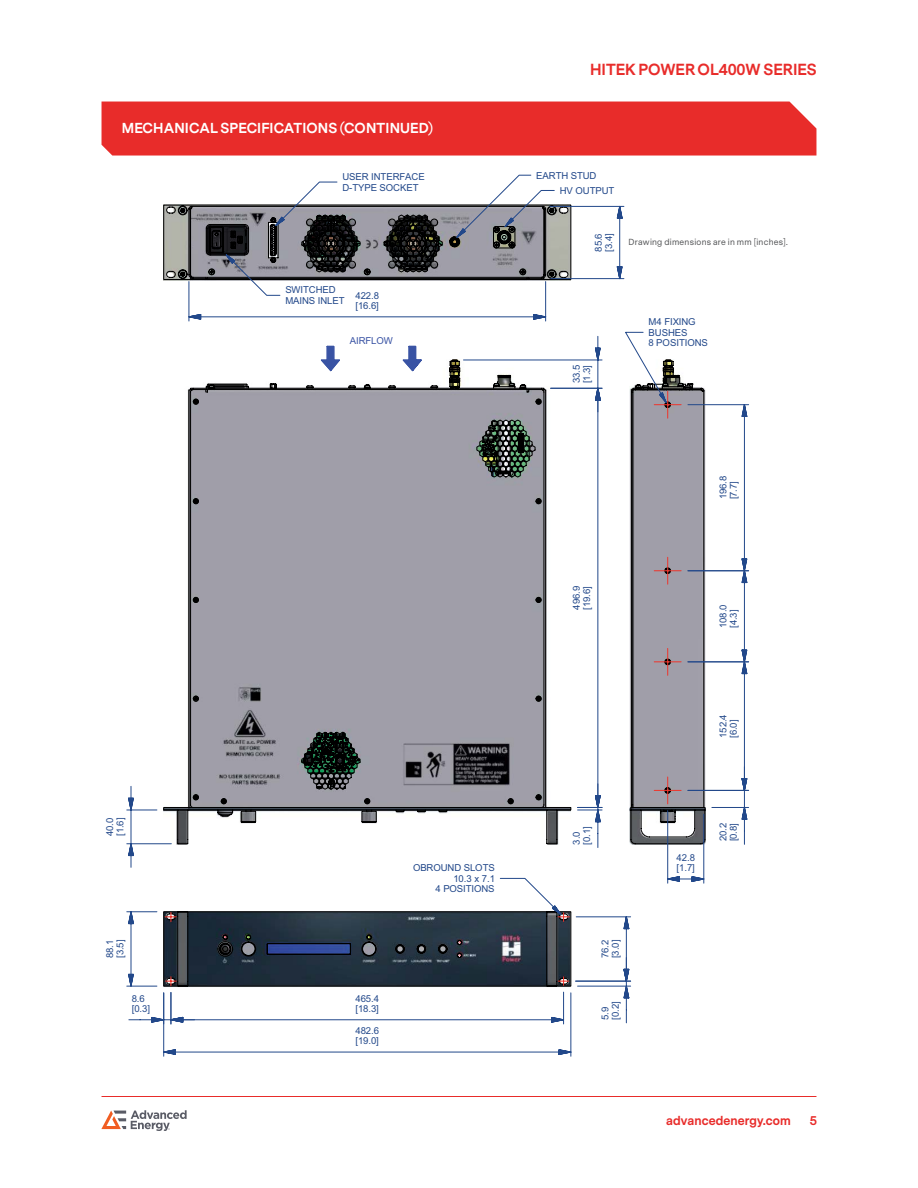
<style>
.page{position:relative;width:918px;height:1188px;background:#fff}
.page>*{position:absolute;margin:0;border:0;box-sizing:border-box;transform-origin:0 0}
.t1{font:700 15px "Messina Sans";color:#e82c2a}
.t2{font:700 13.5px "Messina Sans";letter-spacing:.01em;color:#fff}
.t3{font:700 12px "Messina Sans";letter-spacing:.01em;color:#e82c2a}
.t4{font:9.6px/10.4px "Arial";letter-spacing:-.01em;color:#22488a}
.t5{font:9.6px "Arial";letter-spacing:-.01em;color:#3953a4}
.t6{font:8.25px "Messina Sans";letter-spacing:.03em;color:#58595b}
</style>
<div class="page">
<hr style="left:102px;top:1096px;width:714px;height:1px;background:#e82c2a">
<svg style="left:101px;top:1110px;width:86px;height:21px"></svg>
<div style="left:102px;top:102px;width:714px;height:54px;background:#e82c2a"></div>
<svg style="left:163px;top:175px;width:461px;height:146px"></svg>
<svg style="left:126px;top:332px;width:623px;height:725px"></svg>
<h2 class="t2" style="left:122px;top:119px;width:313px">MECHANICAL SPECIFICATIONS (CONTINUED)</h2>
<p class="t4" style="left:342px;top:172px;width:84px">USER INTERFACE<br>D-TYPE SOCKET</p>
<p class="t4" style="left:285px;top:285px;width:61px">SWITCHED<br>MAINS INLET</p>
<p class="t4" style="left:355px;top:291px;width:25px">422.8 [16.6]</p>
<p class="t5" style="left:350px;top:335px;width:45px">AIRFLOW</p>
<p class="t4" style="left:105px;top:836px;width:20px;rotate:-90deg">40 0. [1.6]</p>
<p class="t4" style="left:105px;top:958px;width:20px;rotate:-90deg">88 1. [3.5]</p>
<p class="t4" style="left:132px;top:993px;width:20px">8.6 [0.3]</p>
<p class="t4" style="left:356px;top:993px;width:25px">465.4 [18.3]</p>
<p class="t4" style="left:356px;top:1026px;width:25px">482.6 [19.0]</p>
<p class="t4" style="left:413px;top:863px;width:84px;text-align:right">OBROUND SLOTS<br>10.3 x 7.1<br>4 POSITIONS</p>
<h1 class="t1" style="left:590px;top:59px;width:228px">HITEK POWER OL400W SERIES</h1>
<p class="t4" style="left:536px;top:170px;width:62px">EARTH STUD</p>
<p class="t4" style="left:560px;top:185px;width:56px">HV OUTPUT</p>
<p class="t4" style="left:593px;top:252px;width:20px;rotate:-90deg">85.6 [3 4. ]</p>
<p class="t6" style="left:629px;top:237px;width:161px">Drawing dimensions are in mm [inches].</p>
<p class="t4" style="left:571px;top:383px;width:20px;rotate:-90deg">33.5 [1.3]</p>
<p class="t4" style="left:649px;top:317px;width:61px">M4 FIXING<br>BUSHES<br>8 POSITIONS</p>
<p class="t4" style="left:571px;top:610px;width:25px;rotate:-90deg">496.9 [19.6]</p>
<p class="t4" style="left:571px;top:845px;width:20px;rotate:-90deg">3 0. [0.1]</p>
<p class="t4" style="left:600px;top:958px;width:20px;rotate:-90deg">76.2 [3.0]</p>
<p class="t4" style="left:600px;top:1020px;width:20px;rotate:-90deg">5.9 [0.2]</p>
<p class="t4" style="left:718px;top:499px;width:25px;rotate:-90deg">196.8 [7.7]</p>
<p class="t4" style="left:718px;top:628px;width:25px;rotate:-90deg">108.0 [4.3]</p>
<p class="t4" style="left:718px;top:738px;width:25px;rotate:-90deg">152.4 [6.0]</p>
<p class="t4" style="left:677px;top:853px;width:20px">42.8 [1.7]</p>
<p class="t4" style="left:718px;top:841px;width:20px;rotate:-90deg">20.2 [0.8]</p>
<p class="t3" style="left:666px;top:1113px;width:126px">advancedenergy.com</p>
<p class="t3" style="left:810px;top:1113px;width:9px">5</p>
</div>
